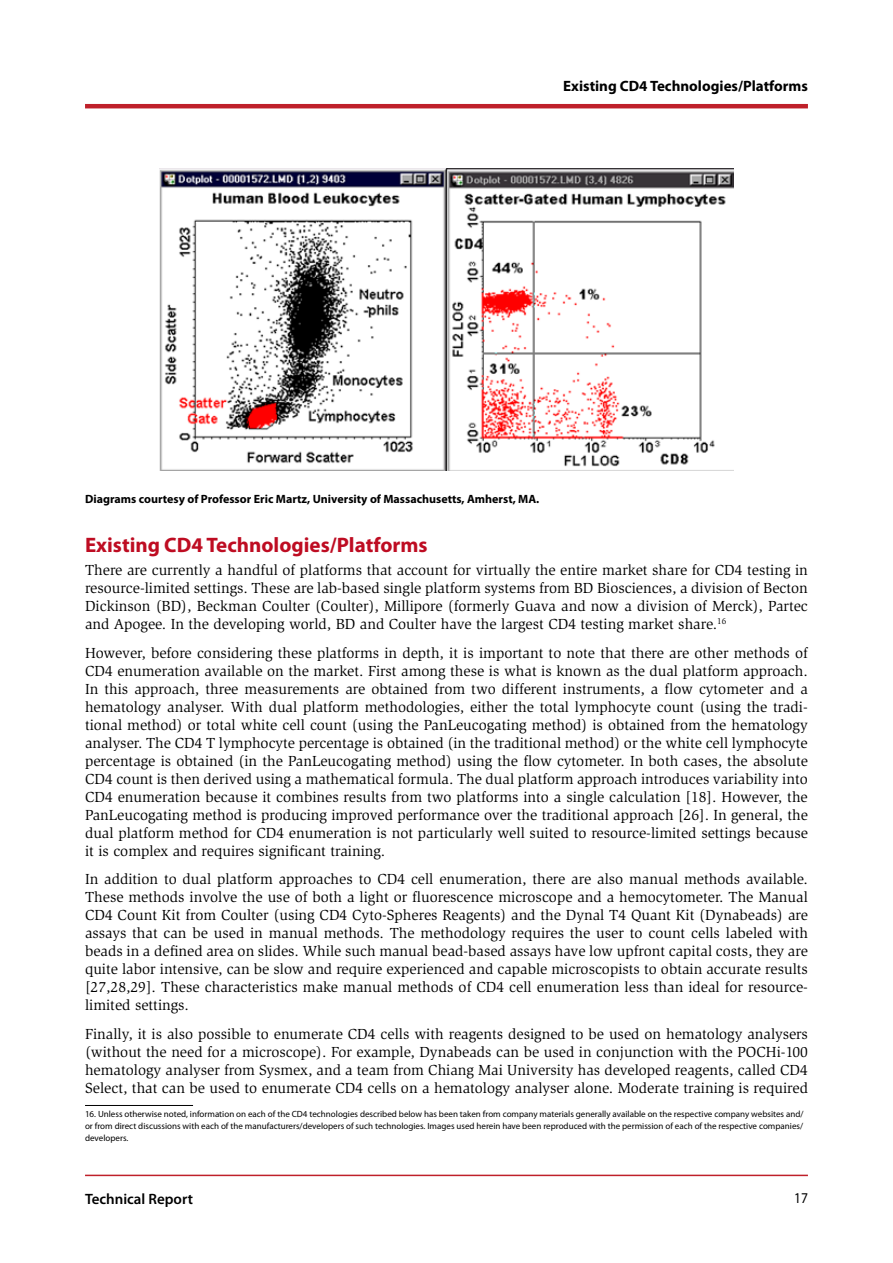
<style>
.page{position:relative;width:893px;height:1263px;background:#fff}
.page>*{position:absolute;margin:0;border:0;box-sizing:border-box;transform-origin:0 0}
.t1{font:700 21px "Myriad Pro";color:#be0c22}
.t2{font:15px/18px "Slimbach";color:#000;text-align:justify}
.t3{font:700 15px "Myriad Pro";color:#000}
.t4{font:600 15px "Myriad Pro";color:#000}
.t5{font:15px "Myriad Pro";color:#000;scale:.9 1}
.t6{font:700 12px "Myriad Pro";color:#000}
.t7{font:9px/12px "Myriad Pro";color:#000;text-align:justify}
</style>
<div class="page">
<hr style="left:85px;top:104px;width:723px;height:4px;background:#bf202a">
<hr style="left:85px;top:1174px;width:723px;height:2px;background:#bf202a">
<hr style="left:85px;top:1105px;width:108px;height:1px;background:#000">
<img style="left:160px;top:168px;width:573px;height:303px">
<p class="t3" style="left:563px;top:76px;width:246px">Existing CD4 Technologies/Platforms</p>
<p class="t6" style="left:85px;top:491px;width:455px">Diagrams courtesy of Professor Eric Martz, University of Massachusetts, Amherst, MA.</p>
<h1 class="t1" style="left:85px;top:531px;width:344px">Existing CD4 Technologies/Platforms</h1>
<p class="t2" style="left:85px;top:561px;width:724px">There are currently a handful of platforms that account for virtually the entire market share for CD4 testing in resource-limited settings. These are lab-based single platform systems from BD Biosciences, a division of Becton Dickinson (BD), Beckman Coulter (Coulter), Millipore (formerly Guava and now a division of Merck), Partec and Apogee. In the developing world, BD and Coulter have the largest CD4 testing market share.<sup>16</sup></p>
<p class="t2" style="left:85px;top:644px;width:724px">However, before considering these platforms in depth, it is important to note that there are other methods of CD4 enumeration available on the market. First among these is what is known as the dual platform approach.<br>In this approach, three measurements are obtained from two different instruments, a flow cytometer and a hematology analyser. With dual platform methodologies, either the total lymphocyte count (using the tradi&shy;tional method) or total white cell count (using the PanLeucogating method) is obtained from the hematology analyser. The CD4 T lymphocyte percentage is obtained (in the traditional method) or the white cell lymphocyte percentage is obtained (in the PanLeucogating method) using the flow cytometer. In both cases, the absolute CD4 count is then derived using a mathematical formula. The dual platform approach introduces variability into CD4 enumeration because it combines results from two platforms into a single calculation [18]. However, the PanLeucogating method is producing improved performance over the traditional approach [26]. In general, the dual platform method for CD4 enumeration is not particularly well suited to resource-limited settings because it is complex and requires significant training.</p>
<p class="t2" style="left:85px;top:870px;width:724px">In addition to dual platform approaches to CD4 cell enumeration, there are also manual methods available.<br>These methods involve the use of both a light or fluorescence microscope and a hemocytometer. The Manual CD4 Count Kit from Coulter (using CD4 Cyto-Spheres Reagents) and the Dynal T4 Quant Kit (Dynabeads) are assays that can be used in manual methods. The methodology requires the user to count cells labeled with beads in a defined area on slides. While such manual bead-based assays have low upfront capital costs, they are quite labor intensive, can be slow and require experienced and capable microscopists to obtain accurate results [27,28,29]. These characteristics make manual methods of CD4 cell enumeration less than ideal for resource&shy;limited settings.</p>
<p class="t2" style="left:85px;top:1025px;width:724px">Finally, it is also possible to enumerate CD4 cells with reagents designed to be used on hematology analysers (without the need for a microscope). For example, Dynabeads can be used in conjunction with the POCHi-100 hematology analyser from Sysmex, and a team from Chiang Mai University has developed reagents, called CD4<br>Select, that can be used to enumerate CD4 cells on a hematology analyser alone. Moderate training is required</p>
<p class="t7" style="left:85px;top:1108px;width:720px">16. Unless otherwise noted, information on each of the CD4 technologies described below has been taken from company materials generally available on the respective company websites and/ or from direct discussions with each of the manufacturers/developers of such technologies. Images used herein have been reproduced with the permission of each of the respective companies/ developers.</p>
<p class="t4" style="left:85px;top:1190px;width:110px">Technical Report</p>
<p class="t5" style="left:794px;top:1188px;width:17px">17</p>
</div>
